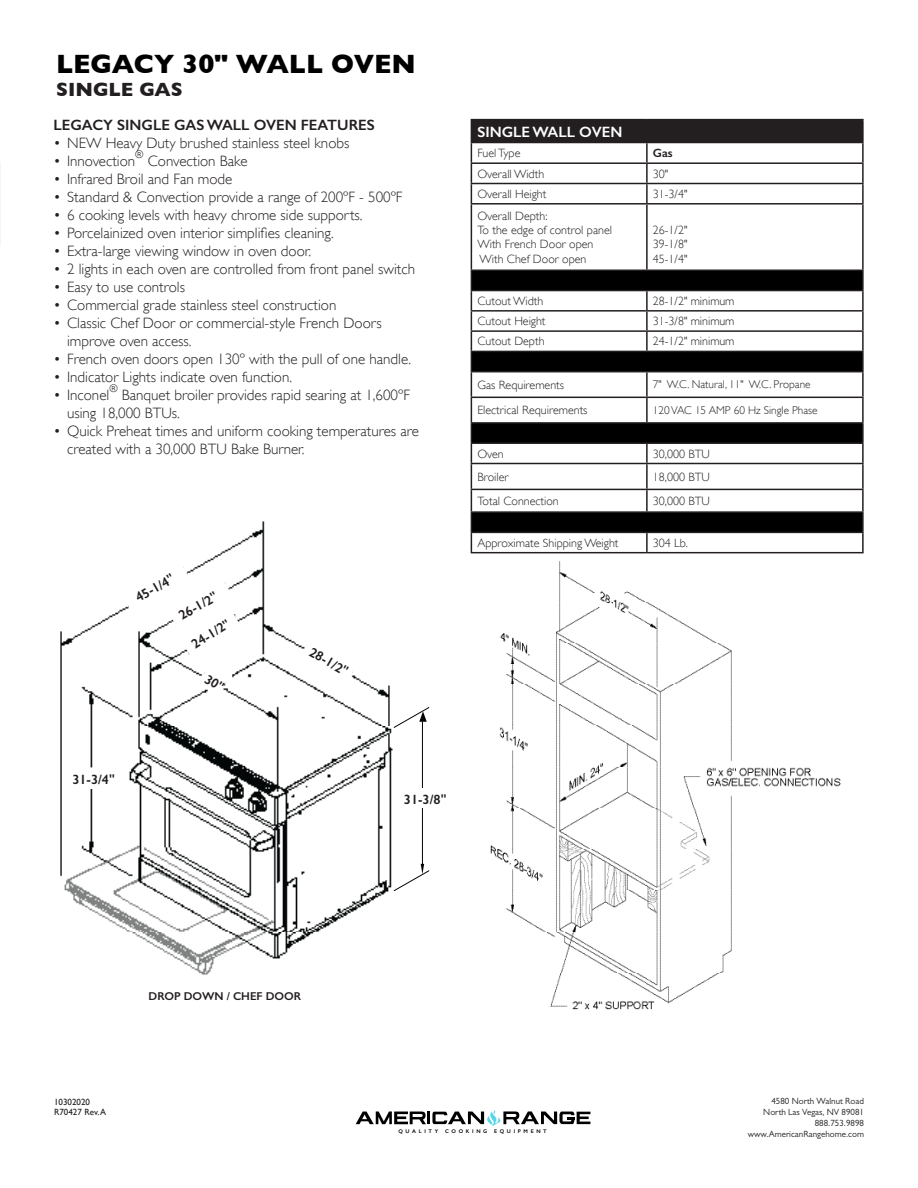
<style>
.page{position:relative;width:918px;height:1188px;background:#fff}
.page>*{position:absolute;margin:0;border:0;box-sizing:border-box;transform-origin:0 0}
.t1{font:700 27px "Gill Sans";color:#000}
.t2{font:700 19.5px "Gill Sans";color:#231f20}
.t3{font:15.3px "Arial";color:#040503}
.t4{font:300 15px/18px "Gill Sans";color:#231f20}
.t5{font:600 15px "Gill Sans";color:#231f20}
.t6{font:600 15px "Gill Sans";color:#fff}
.t7{font:600 13.5px "Gill Sans";color:#231f20}
.t8{font:300 12px "Gill Sans";color:#231f20}
.t9{font:600 12px "Gill Sans";color:#231f20}
.t10{font:600 11.4px "Gill Sans";color:#231f20}
.t11{font:300 11.25px "Gill Sans";color:#231f20}
.t12{font:300 10.5px "Gill Sans";color:#231f20}
.t13{font:9px "Gill Sans MT Pro";color:#231f20}
.t14{font:9px "Gill Sans";color:#231f20}
.t15{font:600 5.25px "Gill Sans";letter-spacing:.5em;color:#000}
</style>
<div class="page">
<img style="left:60px;top:521px;width:333px;height:454px">
<svg style="left:393px;top:707px;width:37px;height:185px"></svg>
<hr style="left:422px;top:808px;width:1px;height:56px;background:#040503">
<img style="left:490px;top:561px;width:351px;height:449px">
<div style="left:471px;top:120px;width:392px;height:23px;background:#231f20"></div>
<svg style="left:472px;top:271px;width:390px;height:261px"></svg>
<hr style="left:471px;top:119px;width:176px;height:1px;background:#231f20">
<hr style="left:647px;top:119px;width:217px;height:1px;background:#231f20">
<hr style="left:862px;top:120px;width:2px;height:22px;background:#231f20">
<hr style="left:647px;top:142px;width:217px;height:1px;background:#231f20">
<hr style="left:471px;top:162px;width:176px;height:2px;background:#231f20">
<hr style="left:647px;top:162px;width:217px;height:2px;background:#231f20">
<hr style="left:471px;top:183px;width:176px;height:1px;background:#231f20">
<svg style="left:471px;top:143px;width:1px;height:60px"></svg>
<hr style="left:647px;top:183px;width:217px;height:1px;background:#231f20">
<svg style="left:646px;top:143px;width:2px;height:60px"></svg>
<svg style="left:862px;top:143px;width:2px;height:60px"></svg>
<hr style="left:471px;top:203px;width:176px;height:2px;background:#231f20">
<hr style="left:471px;top:205px;width:1px;height:64px;background:#231f20">
<hr style="left:647px;top:203px;width:217px;height:2px;background:#231f20">
<hr style="left:646px;top:205px;width:2px;height:64px;background:#231f20">
<hr style="left:862px;top:205px;width:2px;height:64px;background:#231f20">
<hr style="left:471px;top:269px;width:176px;height:2px;background:#231f20">
<hr style="left:647px;top:269px;width:217px;height:2px;background:#231f20">
<hr style="left:471px;top:290px;width:176px;height:1px;background:#231f20">
<hr style="left:647px;top:290px;width:217px;height:1px;background:#231f20">
<hr style="left:471px;top:310px;width:176px;height:2px;background:#231f20">
<hr style="left:647px;top:310px;width:217px;height:2px;background:#231f20">
<hr style="left:471px;top:330px;width:176px;height:2px;background:#231f20">
<hr style="left:647px;top:330px;width:217px;height:2px;background:#231f20">
<svg style="left:646px;top:291px;width:2px;height:60px"></svg>
<hr style="left:471px;top:351px;width:176px;height:1px;background:#231f20">
<hr style="left:647px;top:351px;width:217px;height:1px;background:#231f20">
<svg style="left:862px;top:271px;width:2px;height:100px"></svg>
<hr style="left:471px;top:371px;width:176px;height:1px;background:#231f20">
<hr style="left:647px;top:371px;width:217px;height:1px;background:#231f20">
<hr style="left:646px;top:372px;width:2px;height:25px;background:#231f20">
<hr style="left:862px;top:372px;width:2px;height:25px;background:#231f20">
<hr style="left:471px;top:397px;width:176px;height:1px;background:#231f20">
<hr style="left:647px;top:397px;width:217px;height:1px;background:#231f20">
<hr style="left:646px;top:398px;width:2px;height:24px;background:#231f20">
<hr style="left:862px;top:398px;width:2px;height:24px;background:#231f20">
<hr style="left:471px;top:422px;width:176px;height:2px;background:#231f20">
<hr style="left:647px;top:422px;width:217px;height:2px;background:#231f20">
<hr style="left:471px;top:442px;width:176px;height:2px;background:#231f20">
<hr style="left:647px;top:442px;width:217px;height:2px;background:#231f20">
<svg style="left:646px;top:444px;width:2px;height:19px"></svg>
<svg style="left:862px;top:424px;width:2px;height:39px"></svg>
<hr style="left:471px;top:463px;width:176px;height:1px;background:#231f20">
<hr style="left:647px;top:463px;width:217px;height:1px;background:#231f20">
<hr style="left:646px;top:464px;width:2px;height:25px;background:#231f20">
<hr style="left:862px;top:464px;width:2px;height:25px;background:#231f20">
<hr style="left:471px;top:489px;width:176px;height:1px;background:#231f20">
<hr style="left:647px;top:489px;width:217px;height:1px;background:#231f20">
<hr style="left:646px;top:490px;width:2px;height:21px;background:#231f20">
<hr style="left:862px;top:490px;width:2px;height:21px;background:#231f20">
<hr style="left:471px;top:511px;width:176px;height:2px;background:#231f20">
<hr style="left:647px;top:511px;width:217px;height:2px;background:#231f20">
<hr style="left:471px;top:532px;width:176px;height:1px;background:#231f20">
<svg style="left:471px;top:271px;width:1px;height:281px"></svg>
<hr style="left:647px;top:532px;width:217px;height:1px;background:#231f20">
<svg style="left:646px;top:533px;width:2px;height:19px"></svg>
<svg style="left:862px;top:513px;width:2px;height:39px"></svg>
<hr style="left:471px;top:552px;width:176px;height:1px;background:#231f20">
<hr style="left:647px;top:552px;width:217px;height:1px;background:#231f20">
<div style="left:745px;top:575px;width:132px;height:82px;background:#fff"></div>
<div style="left:745px;top:838px;width:132px;height:83px;background:#fff"></div>
<svg style="left:356px;top:1110px;width:234px;height:16px"></svg>
<svg style="left:296px;top:631px;width:65px;height:61px"></svg>
<div style="left:400px;top:788px;width:58px;height:20px;background:#fff"></div>
<div style="left:66px;top:769px;width:58px;height:19px;background:#fff"></div>
<svg style="left:116px;top:551px;width:133px;height:144px"></svg>
<p class="t1" style="left:56px;top:48px;width:361px">LEGACY 30" WALL OVEN</p>
<p class="t2" style="left:56px;top:78px;width:128px">SINGLE GAS</p>
<p class="t5" style="left:54px;top:116px;width:323px">LEGACY SINGLE GAS WALL OVEN FEATURES</p>
<p class="t4" style="left:54px;top:133px;width:297px">• NEW Heavy Duty brushed stainless steel knobs</p>
<p class="t4" style="left:54px;top:151px;width:83px">• Innovection</p>
<p class="t12" style="left:135px;top:147px;width:10px">®</p>
<p class="t4" style="left:148px;top:151px;width:101px">Convection Bake</p>
<p class="t4" style="left:54px;top:169px;width:180px">• Infrared Broil and Fan mode</p>
<p class="t4" style="left:54px;top:187px;width:350px">• Standard &amp; Convection provide a range of 200ºF - 500ºF</p>
<p class="t4" style="left:54px;top:205px;width:310px">• 6 cooking levels with heavy chrome side supports.</p>
<p class="t4" style="left:54px;top:223px;width:282px">• Porcelainized oven interior simplifies cleaning.</p>
<p class="t4" style="left:54px;top:241px;width:259px">• Extra-large viewing window in oven door.</p>
<p class="t4" style="left:54px;top:259px;width:363px">• 2 lights in each oven are controlled from front panel switch</p>
<p class="t4" style="left:54px;top:277px;width:133px">• Easy to use controls</p>
<p class="t4" style="left:54px;top:295px;width:284px">• Commercial grade stainless steel construction</p>
<p class="t4" style="left:67px;top:313px;width:316px;text-indent:-14px">• Classic Chef Door or commercial-style French Doors improve oven access.</p>
<p class="t4" style="left:54px;top:349px;width:359px">• French oven doors open 130º with the pull of one handle.</p>
<p class="t4" style="left:54px;top:367px;width:240px">• Indicator Lights indicate oven function.</p>
<p class="t4" style="left:54px;top:385px;width:57px">• Inconel</p>
<p class="t12" style="left:109px;top:381px;width:10px">®</p>
<p class="t4" style="left:67px;top:385px;width:344px;text-indent:55px">Banquet broiler provides rapid searing at 1,600ºF using 18,000 BTUs.</p>
<p class="t4" style="left:67px;top:421px;width:353px;text-indent:-14px">• Quick Preheat times and uniform cooking temperatures are created with a 30,000 BTU Bake Burner.</p>
<p class="t7" style="left:132px;top:591px;width:44px;rotate:-30deg">45-1/4"</p>
<p class="t7" style="left:176px;top:609px;width:44px;rotate:-30deg">26-1/2"</p>
<p class="t7" style="left:189px;top:638px;width:44px;rotate:-32deg">24-1/2"</p>
<p class="t7" style="left:315px;top:644px;width:44px;rotate:30deg">28-1/2"</p>
<p class="t6" style="left:477px;top:122px;width:146px">SINGLE WALL OVEN</p>
<p class="t8" style="left:477px;top:144px;width:45px">Fuel Type</p>
<p class="t9" style="left:653px;top:146px;width:21px">Gas</p>
<p class="t8" style="left:477px;top:164px;width:68px">Overall Width</p>
<p class="t8" style="left:653px;top:164px;width:17px">30"</p>
<p class="t8" style="left:477px;top:184px;width:71px">Overall Height</p>
<p class="t8" style="left:653px;top:184px;width:36px">31-3/4"</p>
<p class="t8" style="left:477px;top:206px;width:72px">Overall Depth:</p>
<p class="t8" style="left:477px;top:221px;width:136px">To the edge of control panel</p>
<p class="t8" style="left:477px;top:235px;width:118px">With French Door open</p>
<p class="t8" style="left:480px;top:249px;width:108px">With Chef Door open</p>
<p class="t8" style="left:653px;top:221px;width:36px">26-1/2"</p>
<p class="t8" style="left:653px;top:235px;width:36px">39-1/8"</p>
<p class="t8" style="left:653px;top:249px;width:36px">45-1/4"</p>
<p class="t8" style="left:477px;top:291px;width:68px">Cutout Width</p>
<p class="t8" style="left:653px;top:291px;width:83px">28-1/2" minimum</p>
<p class="t8" style="left:477px;top:312px;width:70px">Cutout Height</p>
<p class="t8" style="left:653px;top:312px;width:83px">31-3/8" minimum</p>
<p class="t8" style="left:477px;top:332px;width:69px">Cutout Depth</p>
<p class="t8" style="left:653px;top:332px;width:83px">24-1/2" minimum</p>
<p class="t8" style="left:477px;top:375px;width:88px">Gas Requirements</p>
<p class="t11" style="left:653px;top:376px;width:159px">7" W.C. Natural, 11" W.C. Propane</p>
<p class="t8" style="left:477px;top:401px;width:112px">Electrical Requirements</p>
<p class="t11" style="left:653px;top:401px;width:166px">120 VAC 15 AMP 60 Hz Single Phase</p>
<p class="t8" style="left:477px;top:444px;width:28px">Oven</p>
<p class="t8" style="left:653px;top:444px;width:59px">30,000 BTU</p>
<p class="t8" style="left:477px;top:467px;width:33px">Broiler</p>
<p class="t8" style="left:653px;top:467px;width:59px">18,000 BTU</p>
<p class="t8" style="left:477px;top:492px;width:83px">Total Connection</p>
<p class="t8" style="left:653px;top:492px;width:59px">30,000 BTU</p>
<p class="t8" style="left:477px;top:533px;width:143px">Approximate Shipping Weight</p>
<p class="t8" style="left:653px;top:533px;width:36px">304 Lb.</p>
<p class="t7" style="left:72px;top:771px;width:44px">31-3/4"</p>
<p class="t3" style="left:404px;top:787px;width:45px">31-3/8</p>
<p class="t7" style="left:404px;top:791px;width:44px">31-3/8"</p>
<p class="t10" style="left:149px;top:989px;width:154px">DROP DOWN / CHEF DOOR</p>
<p class="t14" style="left:54px;top:1096px;width:37px">10302020</p>
<p class="t14" style="left:54px;top:1107px;width:54px">R70427 Rev. A</p>
<p class="t15" style="left:398px;top:1128px;width:41px">QUALITY</p>
<p class="t15" style="left:445px;top:1128px;width:44px">COOKING</p>
<p class="t15" style="left:494px;top:1128px;width:54px">EQUIPMENT</p>
<p class="t13" style="left:771px;top:1096px;width:94px">4580 North Walnut Road</p>
<p class="t13" style="left:763px;top:1107px;width:102px">North Las Vegas, NV 89081</p>
<p class="t13" style="left:815px;top:1118px;width:51px">888.753.9898</p>
<p class="t13" style="left:748px;top:1128px;width:118px">www.AmericanRangehome.com</p>
</div>
